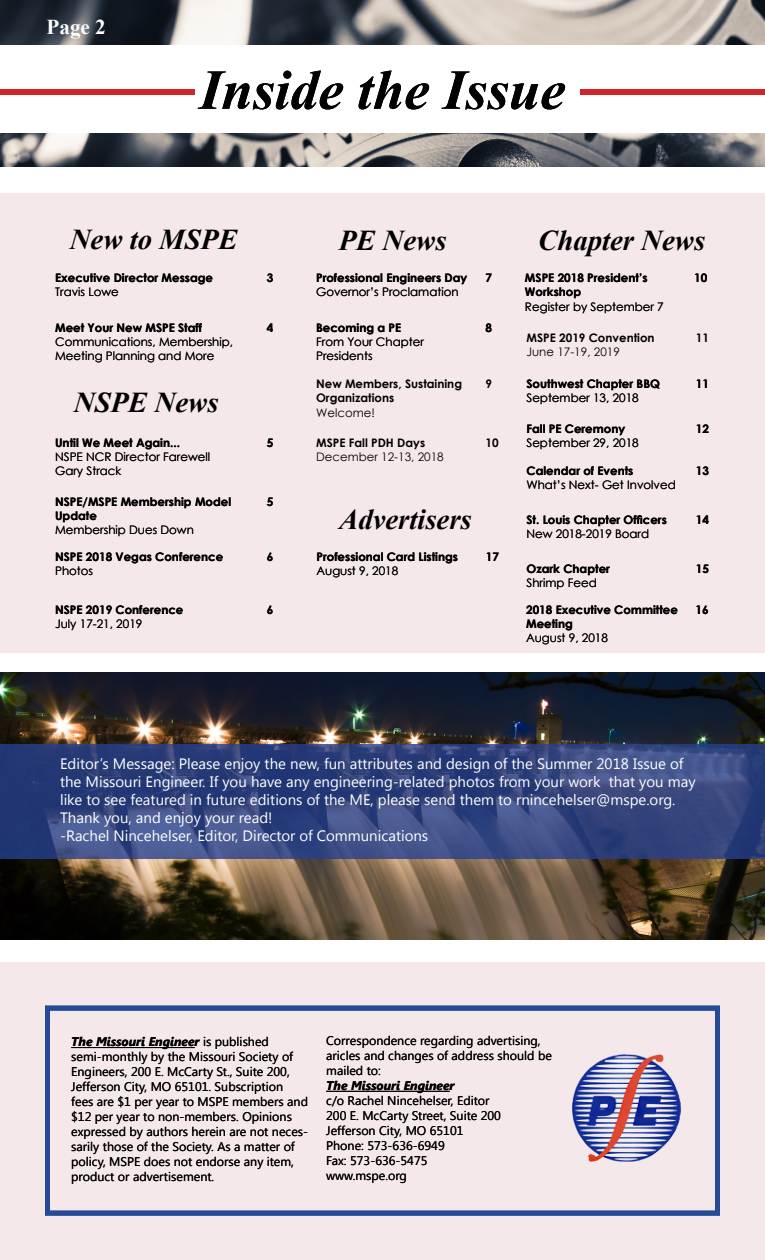
<style>
.page{position:relative;width:765px;height:1260px;background:#fff}
.page>*{position:absolute;margin:0;border:0;box-sizing:border-box;transform-origin:0 0}
.t1{font:italic 700 56.25px "Times New Roman";color:#000}
.t2{font:italic 700 28.75px "Times New Roman";color:#000}
.t3{font:700 21.12px "Times New Roman";color:#fff}
.t4{font:15px/18px "Segoe UI";color:#fff}
.t5{font:12.5px/15px "Segoe UI";color:#000}
.t6{font:italic 700 12.5px "Segoe UI";color:#000}
.t7{font:700 11.75px "Century Gothic";color:#000}
.t8{font:11.75px/14.1px "Century Gothic";color:#000}
.t9{font:700 11.75px "Times New Roman";color:#fff}
.s1{font-weight:700;font-style:italic}
</style>
<div class="page">
<div style="left:0;top:193px;width:765px;height:460px;background:#f5e8ea"></div>
<div style="left:0;top:962px;width:765px;height:298px;background:#f5e8ea"></div>
<img style="left:572px;top:1054px;width:110px;height:108px">
<img style="left:0;top:133px;width:765px;height:34px">
<img style="left:0;top:672px;width:765px;height:268px">
<img style="left:0;top:0;width:765px;height:44px">
<div style="left:45px;top:1006px;width:675px;height:210px;border:5px solid #254a96"></div>
<hr style="left:71px;top:1047px;width:124px;height:1px;background:#000">
<hr style="left:326px;top:1091px;width:124px;height:1px;background:#000">
<div style="left:580px;top:89px;width:185px;height:5px;background:#d2232a"></div>
<div style="left:0;top:89px;width:194px;height:5px;background:#d2232a"></div>
<svg style="left:0;top:744px;width:765px;height:115px;background:#34457f"></svg>
<h3 class="t3" style="left:47px;top:12px;width:61px">Page 2</h3>
<p class="t9" style="left:47px;top:25px;width:34px">Page 2</p>
<h1 class="t1" style="left:200px;top:51px;width:367px">Inside the Issue</h1>
<h2 class="t2" style="left:70px;top:220px;width:169px">New to MSPE</h2>
<p class="t7" style="left:55px;top:269px;width:160px">Executive Director Message</p>
<p class="t7" style="left:267px;top:269px;width:8px">3</p>
<p class="t8" style="left:55px;top:285px;width:65px">Travis Lowe</p>
<p class="t7" style="left:55px;top:318px;width:148px">Meet Your New MSPE Staff</p>
<p class="t7" style="left:267px;top:318px;width:8px">4</p>
<p class="t8" style="left:55px;top:334px;width:179px">Communications, Membership,<br>Meeting Planning and More</p>
<h2 class="t2" style="left:74px;top:382px;width:146px">NSPE News</h2>
<p class="t7" style="left:55px;top:434px;width:126px">Until We Meet Again...</p>
<p class="t7" style="left:267px;top:434px;width:8px">5</p>
<p class="t8" style="left:55px;top:449px;width:157px">NSPE NCR Director Farewell<br>Gary Strack</p>
<p class="t7" style="left:55px;top:493px;width:178px">NSPE/MSPE Membership Model</p>
<p class="t7" style="left:267px;top:493px;width:8px">5</p>
<p class="t7" style="left:55px;top:507px;width:43px">Update</p>
<p class="t8" style="left:55px;top:523px;width:140px">Membership Dues Down</p>
<p class="t7" style="left:55px;top:548px;width:170px">NSPE 2018 Vegas Conference</p>
<p class="t7" style="left:267px;top:548px;width:8px">6</p>
<p class="t8" style="left:55px;top:564px;width:40px">Photos</p>
<p class="t7" style="left:55px;top:600px;width:130px">NSPE 2019 Conference</p>
<p class="t7" style="left:267px;top:600px;width:8px">6</p>
<p class="t8" style="left:55px;top:616px;width:89px">July 17-21, 2019</p>
<h2 class="t2" style="left:339px;top:221px;width:109px">PE News</h2>
<p class="t7" style="left:316px;top:269px;width:153px">Professional Engineers Day</p>
<p class="t7" style="left:485px;top:269px;width:8px">7</p>
<p class="t8" style="left:316px;top:285px;width:144px">Governor’s Proclamation</p>
<p class="t7" style="left:316px;top:318px;width:87px">Becoming a PE</p>
<p class="t7" style="left:485px;top:318px;width:8px">8</p>
<p class="t8" style="left:316px;top:334px;width:109px">From Your Chapter<br>Presidents</p>
<p class="t7" style="left:316px;top:375px;width:148px">New Members, Sustaining</p>
<p class="t7" style="left:485px;top:375px;width:8px">9</p>
<p class="t7" style="left:316px;top:389px;width:80px">Organizations</p>
<p class="t8" style="left:316px;top:405px;width:60px">Welcome!</p>
<p class="t7" style="left:316px;top:434px;width:111px">MSPE Fall PDH Days</p>
<p class="t7" style="left:485px;top:434px;width:15px">10</p>
<p class="t8" style="left:316px;top:450px;width:129px">December 12-13, 2018</p>
<h2 class="t2" style="left:339px;top:500px;width:134px">Advertisers</h2>
<p class="t7" style="left:316px;top:548px;width:143px">Professional Card Listings</p>
<p class="t7" style="left:486px;top:548px;width:15px">17</p>
<p class="t8" style="left:316px;top:563px;width:83px">August 9, 2018</p>
<h2 class="t2" style="left:538px;top:221px;width:168px">Chapter News</h2>
<p class="t7" style="left:525px;top:269px;width:124px">MSPE 2018 President’s</p>
<p class="t7" style="left:694px;top:269px;width:15px">10</p>
<p class="t7" style="left:525px;top:283px;width:58px">Workshop</p>
<p class="t8" style="left:525px;top:299px;width:140px">Register by September 7</p>
<p class="t7" style="left:526px;top:329px;width:130px">MSPE 2019 Convention</p>
<p class="t7" style="left:696px;top:329px;width:15px">11</p>
<p class="t8" style="left:526px;top:345px;width:95px">June 17-19, 2019</p>
<p class="t7" style="left:527px;top:375px;width:135px">Southwest Chapter BBQ</p>
<p class="t7" style="left:696px;top:375px;width:15px">11</p>
<p class="t8" style="left:527px;top:391px;width:114px">September 13, 2018</p>
<p class="t7" style="left:527px;top:420px;width:100px">Fall PE Ceremony</p>
<p class="t7" style="left:696px;top:420px;width:15px">12</p>
<p class="t8" style="left:527px;top:436px;width:114px">September 29, 2018</p>
<p class="t7" style="left:527px;top:462px;width:108px">Calendar of Events</p>
<p class="t7" style="left:696px;top:462px;width:15px">13</p>
<p class="t8" style="left:527px;top:478px;width:151px">What’s Next- Get Involved</p>
<p class="t7" style="left:527px;top:511px;width:142px">St. Louis Chapter Officers</p>
<p class="t7" style="left:696px;top:511px;width:15px">14</p>
<p class="t8" style="left:527px;top:527px;width:124px">New 2018-2019 Board</p>
<p class="t7" style="left:527px;top:560px;width:85px">Ozark Chapter</p>
<p class="t7" style="left:696px;top:560px;width:15px">15</p>
<p class="t8" style="left:527px;top:576px;width:72px">Shrimp Feed</p>
<p class="t7" style="left:526px;top:600px;width:153px">2018 Executive Committee</p>
<p class="t7" style="left:695px;top:600px;width:15px">16</p>
<p class="t7" style="left:526px;top:614px;width:48px">Meeting</p>
<p class="t8" style="left:526px;top:630px;width:83px">August 9, 2018</p>
<p class="t4" style="left:60px;top:754px;width:637px">Editor’s Message: Please enjoy the new, fun attributes and design of the Summer 2018 Issue of the Missouri Engineer. If you have any engineering-related photos from your work that you may like to see featured in future editions of the ME, please send them to rnincehelser@mspe.org.<br>Thank you, and enjoy your read!<br>-Rachel Nincehelser, Editor, Director of Communications</p>
<p class="t4" style="left:130px;top:772px;width:565px;text-indent:267px">related photos from your work that you may noticed in future editions of the ME, please send them to rnincehelser@mspe.org.</p>
<p class="t5" style="left:71px;top:1034px;width:238px"><span class="s1">The Missouri Engineer</span> is published semi-monthly by the Missouri Society of Engineers, 200 E. McCarty St., Suite 200, Jefferson City, MO 65101. Subscription fees are $1 per year to MSPE members and $12 per year to non-members. Opinions expressed by authors herein are not neces&shy;sarily those of the Society. As a matter of policy, MSPE does not endorse any item, product or advertisement.</p>
<p class="t5" style="left:326px;top:1033px;width:227px">Correspondence regarding advertising, aricles and changes of address should be mailed to:</p>
<p class="t6" style="left:326px;top:1077px;width:130px">The Missouri Engineer</p>
<p class="t5" style="left:326px;top:1093px;width:176px">c/o Rachel Nincehelser, Editor<br>200 E. McCarty Street, Suite 200<br>Jefferson City, MO 65101<br>Phone: 573-636-6949<br>Fax: 573-636-5475 www.mspe.org</p>
</div>
